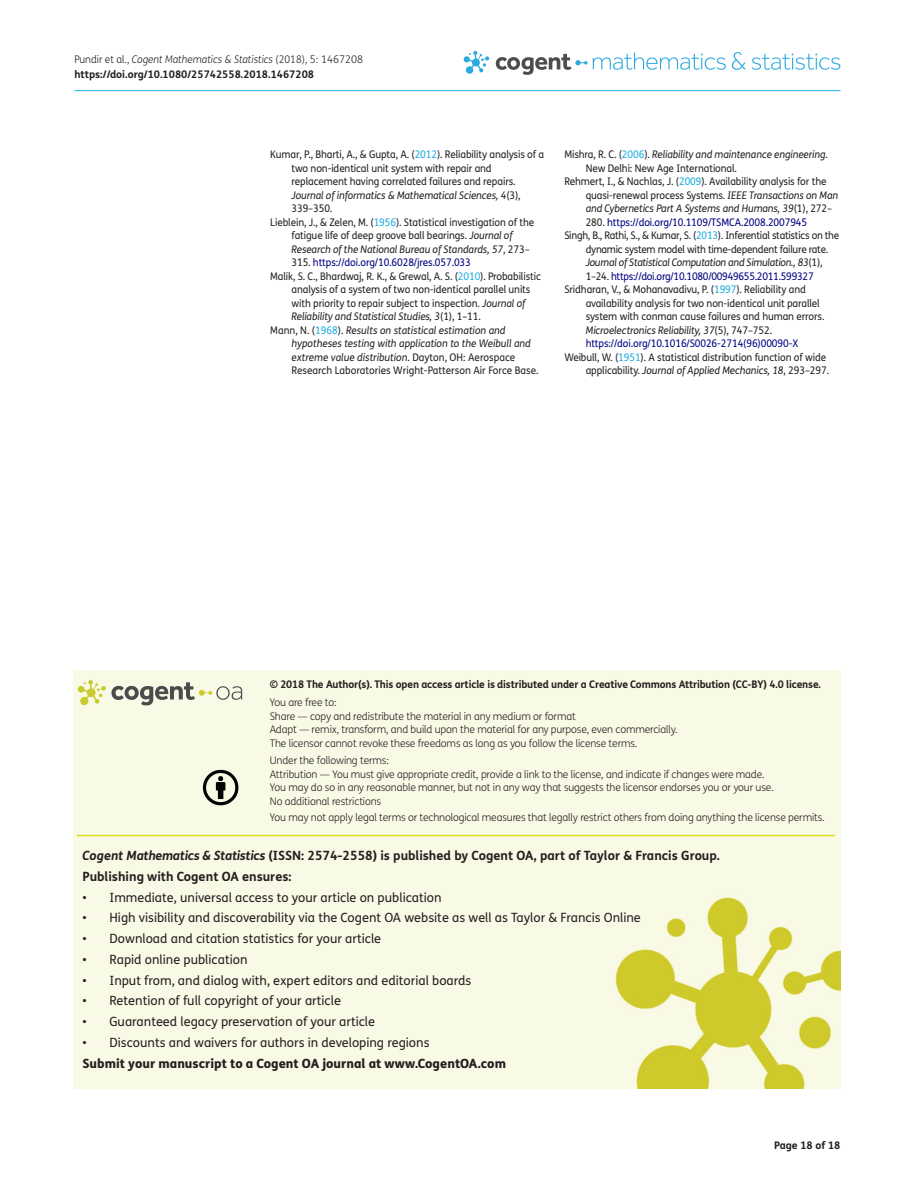
<style>
.page{position:relative;width:915px;height:1191px;background:#fff}
.page>*{position:absolute;margin:0;border:0;box-sizing:border-box;transform-origin:0 0}
.t1{font:12.75px "FS Me Pro";color:#231f20}
.t2{font:700 12.75px/20.7px "FS Me Pro";color:#231f20}
.t3{font:800 12.75px "FS Me Pro";color:#231f20}
.t4{font:10.5px "FS Me Pro";letter-spacing:-.01em;color:#231f20;scale:.95 1}
.t5{font:300 10.5px/13.5px "FS Me Pro";letter-spacing:-.015em;color:#231f20}
.t6{font:italic 10.5px "FS Me Pro";letter-spacing:-.01em;color:#231f20;scale:.95 1}
.t7{font:700 10.5px/15px "FS Me Pro";letter-spacing:-.015em;color:#231f20}
.t8{font:10.5px "FS Me Pro";letter-spacing:-.01em;color:#000080;scale:.95 1}
.s1{font-weight:300}
.s2{font-weight:300;font-style:italic}
.s3{color:#1bace1}
.s4{font-style:normal}
.s5{font-style:italic}
.s6{color:#231f20}
.s7{font-style:normal;color:#1bace1}
</style>
<div class="page">
<hr style="left:74px;top:90px;width:766px;height:1px;background:#1bace1">
<svg style="left:495px;top:52px;width:230px;height:23px"></svg>
<svg style="left:463px;top:51px;width:26px;height:21px"></svg>
<svg style="left:731px;top:52px;width:14px;height:18px"></svg>
<svg style="left:751px;top:54px;width:89px;height:16px"></svg>
<div style="left:74px;top:671px;width:766px;height:417px;background:#f9fae6"></div>
<svg style="left:78px;top:680px;width:164px;height:25px;background:#d2d3ba"></svg>
<svg style="left:203px;top:770px;width:35px;height:35px"></svg>
<hr style="left:77px;top:835px;width:757px;height:1px;background:#dcdc1e">
<p class="t7" style="left:74px;top:51px;width:290px"><span class="s1">Pundir et al.,</span> <span class="s2">Cogent Mathematics &amp; Statistics</span> <span class="s1">(2018), 5: 1467208 </span>https://doi.org/10.1080/25742558.2018.1467208</p>
<p class="t4" style="left:270px;top:147px;width:290px">Kumar, P., Bharti, A., &amp; Gupta, A. (<span class="s3">2012</span>). Reliability analysis of a</p>
<p class="t4" style="left:291px;top:161px;width:212px">two non-identical unit system with repair and</p>
<p class="t4" style="left:291px;top:174px;width:237px">replacement having correlated failures and repairs.</p>
<p class="t6" style="left:291px;top:188px;width:243px">Journal of informatics &amp; Mathematical Sciences, 4<span class="s4">(3),</span></p>
<p class="t4" style="left:291px;top:201px;width:44px">339–350.</p>
<p class="t4" style="left:270px;top:215px;width:279px">Lieblein, J., &amp; Zelen, M. (<span class="s3">1956</span>). Statistical investigation of the</p>
<p class="t4" style="left:291px;top:228px;width:234px">fatigue life of deep groove ball bearings. <span class="s5">Journal of</span></p>
<p class="t6" style="left:291px;top:242px;width:252px">Research of the National Bureau of Standards, 57<span class="s4">, 273–</span></p>
<p class="t8" style="left:291px;top:255px;width:190px"><span class="s6">315.</span> https://doi.org/10.6028/jres.057.033</p>
<p class="t4" style="left:270px;top:269px;width:286px">Malik, S. C., Bhardwaj, R. K., &amp; Grewal, A. S. (<span class="s3">2010</span>). Probabilistic</p>
<p class="t4" style="left:291px;top:282px;width:253px">analysis of a system of two non-identical parallel units</p>
<p class="t4" style="left:291px;top:296px;width:247px">with priority to repair subject to inspection. <span class="s5">Journal of</span></p>
<p class="t6" style="left:291px;top:309px;width:201px">Reliability and Statistical Studies, 3<span class="s4">(1), 1–11.</span></p>
<p class="t6" style="left:270px;top:323px;width:249px"><span class="s4">Mann, N. (</span><span class="s7">1968</span><span class="s4">).</span> Results on statistical estimation and</p>
<p class="t6" style="left:291px;top:336px;width:253px">hypotheses testing with application to the Weibull and</p>
<p class="t6" style="left:291px;top:350px;width:237px">extreme value distribution<span class="s4">. Dayton, OH: Aerospace</span></p>
<p class="t4" style="left:291px;top:363px;width:261px">Research Laboratories Wright-Patterson Air Force Base.</p>
<p class="t6" style="left:564px;top:147px;width:279px"><span class="s4">Mishra, R. C. (</span><span class="s7">2006</span><span class="s4">).</span> Reliability and maintenance engineering<span class="s4">.</span></p>
<p class="t4" style="left:585px;top:161px;width:161px">New Delhi: New Age International.</p>
<p class="t4" style="left:564px;top:174px;width:277px">Rehmert, I., &amp; Nachlas, J. (<span class="s3">2009</span>). Availability analysis for the</p>
<p class="t4" style="left:585px;top:188px;width:267px">quasi-renewal process Systems. <span class="s5">IEEE Transactions on Man</span></p>
<p class="t6" style="left:585px;top:201px;width:261px">and Cybernetics Part A Systems and Humans, 39<span class="s4">(1), 272–</span></p>
<p class="t8" style="left:585px;top:215px;width:235px"><span class="s6">280.</span> https://doi.org/10.1109/TSMCA.2008.2007945</p>
<p class="t4" style="left:564px;top:228px;width:291px">Singh, B., Rathi, S., &amp; Kumar, S. (<span class="s3">2013</span>). Inferential statistics on the</p>
<p class="t4" style="left:585px;top:242px;width:257px">dynamic system model with time-dependent failure rate.</p>
<p class="t6" style="left:585px;top:255px;width:250px">Journal of Statistical Computation and Simulation., 83<span class="s4">(1),</span></p>
<p class="t8" style="left:585px;top:269px;width:241px"><span class="s6">1–24.</span> https://doi.org/10.1080/00949655.2011.599327</p>
<p class="t4" style="left:564px;top:282px;width:256px">Sridharan, V., &amp; Mohanavadivu, P. (<span class="s3">1997</span>). Reliability and</p>
<p class="t4" style="left:585px;top:296px;width:248px">availability analysis for two non-identical unit parallel</p>
<p class="t4" style="left:585px;top:309px;width:253px">system with conman cause failures and human errors.</p>
<p class="t6" style="left:585px;top:323px;width:198px">Microelectronics Reliability, 37<span class="s4">(5), 747–752.</span></p>
<p class="t8" style="left:585px;top:336px;width:225px">https://doi.org/10.1016/S0026-2714(96)00090-X</p>
<p class="t4" style="left:564px;top:350px;width:277px">Weibull, W. (<span class="s3">1951</span>). A statistical distribution function of wide</p>
<p class="t6" style="left:585px;top:363px;width:258px"><span class="s4">applicability.</span> Journal of Applied Mechanics, 18<span class="s4">, 293–297.</span></p>
<p class="t7" style="left:270px;top:676px;width:552px">© 2018 The Author(s). This open access article is distributed under a Creative Commons Attribution (CC-BY) 4.0 license.</p>
<p class="t5" style="left:270px;top:695px;width:409px">You are free to:<br>Share — copy and redistribute the material in any medium or format<br>Adapt — remix, transform, and build upon the material for any purpose, even commercially.<br>The licensor cannot revoke these freedoms as long as you follow the license terms.</p>
<p class="t5" style="left:270px;top:753px;width:505px">Under the following terms:<br>Attribution — You must give appropriate credit, provide a link to the license, and indicate if changes were made.<br>You may do so in any reasonable manner, but not in any way that suggests the licensor endorses you or your use.<br>No additional restrictions</p>
<p class="t5" style="left:270px;top:810px;width:556px">You may not apply legal terms or technological measures that legally restrict others from doing anything the license permits.</p>
<p class="t2" style="left:82px;top:844px;width:638px"><span class="s5">Cogent Mathematics &amp; Statistics</span> (ISSN: 2574-2558) is published by Cogent OA, part of Taylor &amp; Francis Group.<br>Publishing with Cogent OA ensures:</p>
<p class="t1" style="left:82px;top:888px;width:360px">• Immediate, universal access to your article on publication</p>
<p class="t1" style="left:82px;top:909px;width:559px">• High visibility and discoverability via the Cogent OA website as well as Taylor &amp; Francis Online</p>
<p class="t1" style="left:82px;top:930px;width:300px">• Download and citation statistics for your article</p>
<p class="t1" style="left:82px;top:950px;width:166px">• Rapid online publication</p>
<p class="t1" style="left:82px;top:971px;width:390px">• Input from, and dialog with, expert editors and editorial boards</p>
<p class="t1" style="left:82px;top:992px;width:260px">• Retention of full copyright of your article</p>
<p class="t1" style="left:82px;top:1013px;width:294px">• Guaranteed legacy preservation of your article</p>
<p class="t1" style="left:82px;top:1033px;width:348px">• Discounts and waivers for authors in developing regions</p>
<p class="t3" style="left:82px;top:1053px;width:425px">Submit your manuscript to a Cogent OA journal at www.CogentOA.com</p>
<p class="t7" style="left:773px;top:1137px;width:68px">Page 18 of 18</p>
</div>
